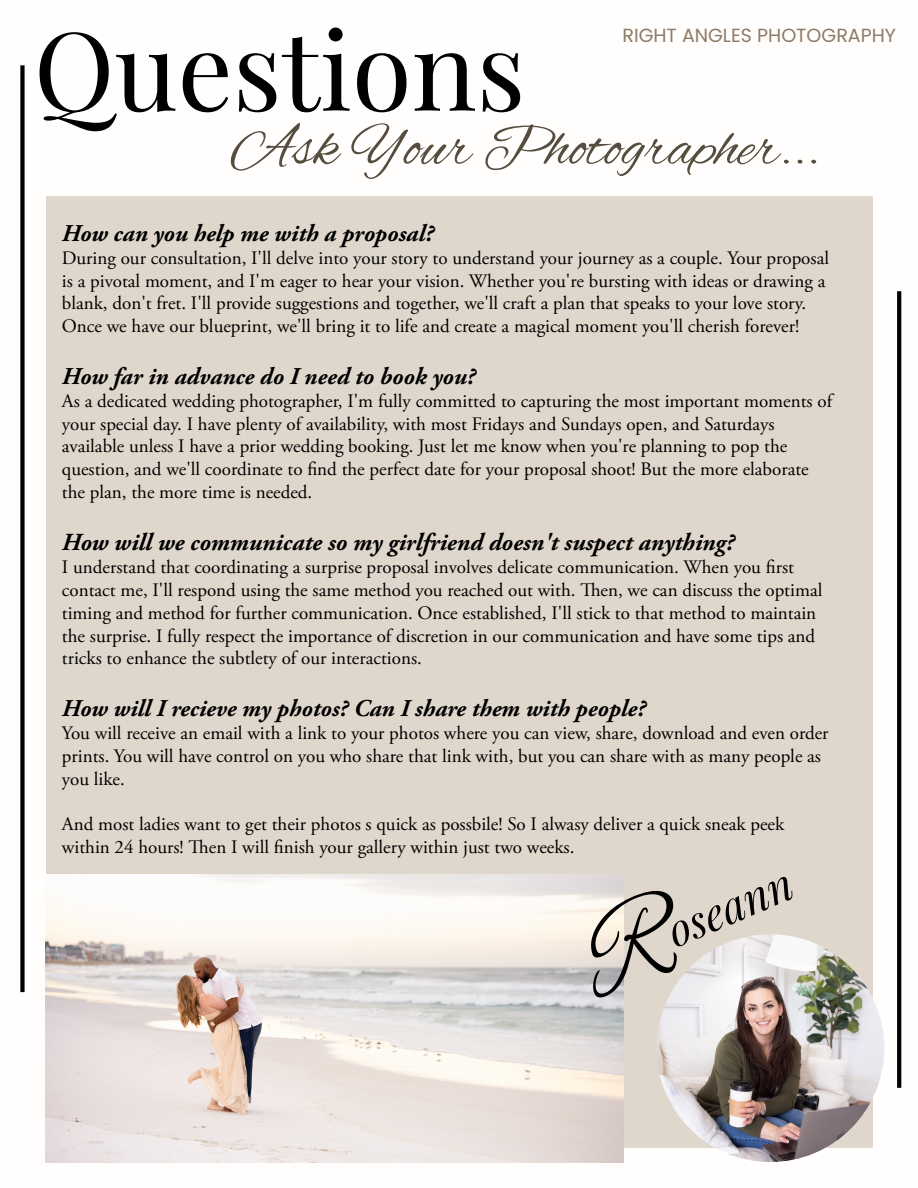
<style>
.page{position:relative;width:918px;height:1188px;background:#fff}
.page>*{position:absolute;margin:0;border:0;box-sizing:border-box;transform-origin:0 0}
.t1{font:108.9px "Playfair Display";color:#000}
.t2{font:60.75px "Alex Brush";color:#574d3f}
.t3{font:italic 44.25px "Playfair Display";color:#000}
.t4{font:italic 700 24.45px "Adobe Garamond Pro";color:#000}
.t5{font:italic 700 24px "Adobe Garamond Pro";color:#000}
.t6{font:19.05px/22.8px "Adobe Garamond Pro";color:#000}
.t7{font:19.05px "Poppins";color:#8f7a67}
</style>
<div class="page">
<div style="left:46px;top:196px;width:826px;height:952px;background:#e0d7cc"></div>
<div style="left:20px;top:65px;width:5px;height:927px;background:#000"></div>
<svg style="left:897px;top:291px;width:4px;height:797px;background:#060606"></svg>
<img style="left:656px;top:934px;width:228px;height:228px;border-radius:114px">
<img style="left:46px;top:875px;width:577px;height:287px">
<svg style="left:565px;top:883px;width:134px;height:121px"></svg>
<h1 class="t1" style="left:34px;top:-15px;width:493px">Questions</h1>
<p class="t7" style="left:622px;top:24px;width:275px">RIGHT ANGLES PHOTOGRAPHY</p>
<h2 class="t2" style="left:231px;top:113px;width:590px">Ask Your Photographer...</h2>
<p class="t5" style="left:62px;top:220px;width:373px">How can you help me with a proposal?</p>
<p class="t6" style="left:62px;top:247px;width:769px">During our consultation, I'll delve into your story to understand your journey as a couple. Your proposal is a pivotal moment, and I'm eager to hear your vision. Whether you're bursting with ideas or drawing a blank, don't fret. I'll provide suggestions and together, we'll craft a plan that speaks to your love story.<br>Once we have our blueprint, we'll bring it to life and create a magical moment you'll cherish forever!</p>
<p class="t5" style="left:62px;top:363px;width:415px">How far in advance do I need to book you?</p>
<p class="t6" style="left:62px;top:390px;width:772px">As a dedicated wedding photographer, I'm fully committed to capturing the most important moments of your special day. I have plenty of availability, with most Fridays and Sundays open, and Saturdays available unless I have a prior wedding booking. Just let me know when you're planning to pop the question, and we'll coordinate to find the perfect date for your proposal shoot! But the more elaborate the plan, the more time is needed.</p>
<p class="t4" style="left:62px;top:528px;width:674px">How will we communicate so my girlfriend doesn't suspect anything?</p>
<p class="t6" style="left:62px;top:556px;width:762px">I understand that coordinating a surprise proposal involves delicate communication. When you first contact me, I'll respond using the same method you reached out with. Then, we can discuss the optimal timing and method for further communication. Once established, I'll stick to that method to maintain the surprise. I fully respect the importance of discretion in our communication and have some tips and tricks to enhance the subtlety of our interactions.</p>
<p class="t5" style="left:62px;top:695px;width:585px">How will I recieve my photos? Can I share them with people?</p>
<p class="t6" style="left:62px;top:722px;width:768px">You will receive an email with a link to your photos where you can view, share, download and even order prints. You will have control on you who share that link with, but you can share with as many people as you like.</p>
<p class="t6" style="left:62px;top:813px;width:724px">And most ladies want to get their photos s quick as possbile! So I alwasy deliver a quick sneak peek within 24 hours! Then I will finish your gallery within just two weeks.</p>
<h3 class="t3" style="left:656px;top:901px;width:133px;rotate:-23deg">oseann</h3>
</div>
